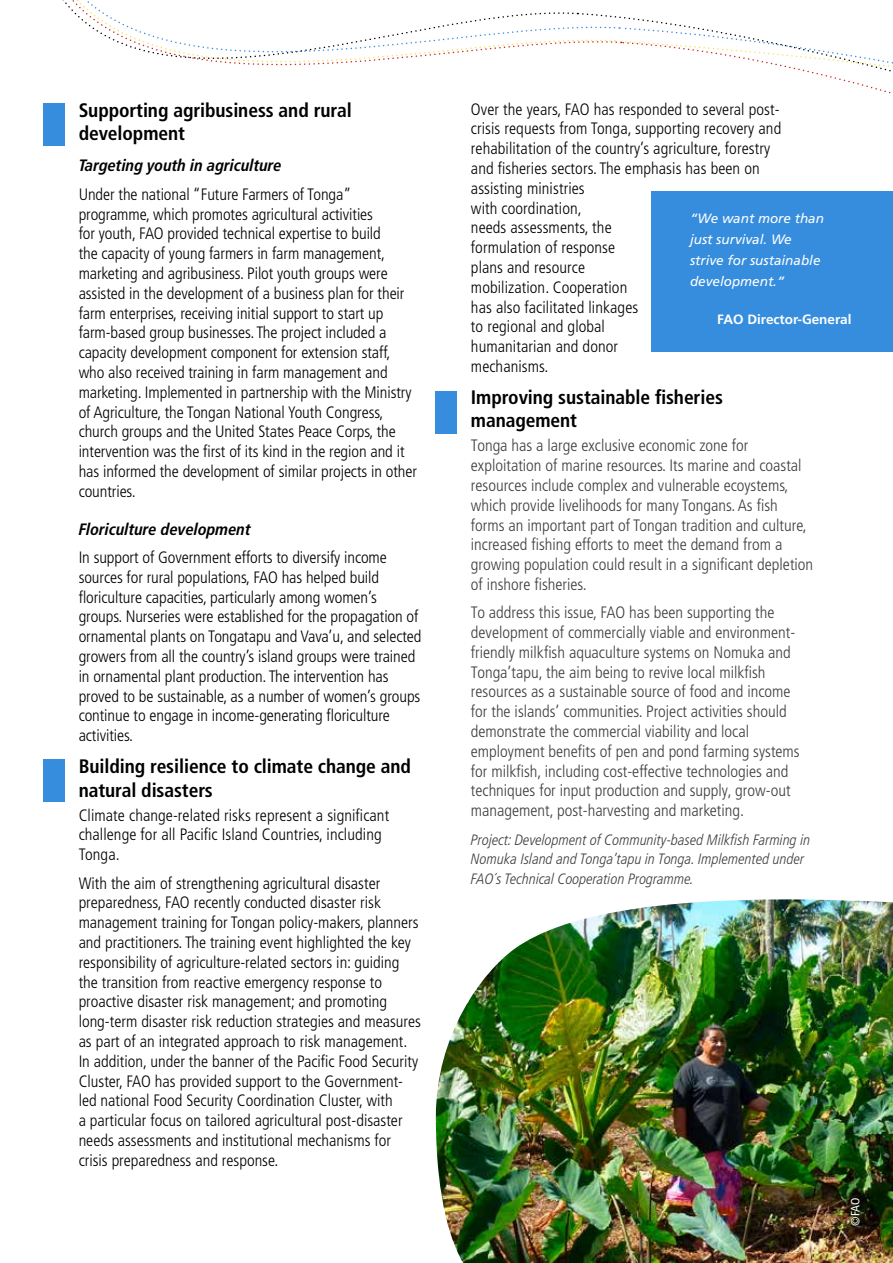
<style>
.page{position:relative;width:893px;height:1263px;background:#fff}
.page>*{position:absolute;margin:0;border:0;box-sizing:border-box;transform-origin:0 0}
.t1{font:700 condensed 19.5px/23.4px "Frutiger LT Pro";letter-spacing:-.005em;color:#000}
.t2{font:300 condensed 16.5px/19.8px "Frutiger LT Pro";letter-spacing:-.005em;color:#000}
.t3{font:300 condensed 16.5px/19.8px "Frutiger LT Pro";color:#3e3d40}
.t4{font:italic 700 condensed 16.5px "Frutiger LT Pro";letter-spacing:-.005em;color:#000}
.t5{font:italic 300 condensed 15px/19.8px "Frutiger LT Pro";color:#3e3d40}
.t6{font:italic 13.5px/21px "Frutiger LT Pro";color:#fcfeff}
.t7{font:700 13.5px "Frutiger LT Pro";color:#fcfeff}
.t8{font:condensed 12px "Frutiger LT Pro";color:#fff}
</style>
<div class="page">
<img style="left:436px;top:899px;width:457px;height:364px">
<div style="left:436px;top:391px;width:21px;height:43px;background:#368ddd"></div>
<div style="left:44px;top:103px;width:21px;height:43px;background:#368ddd"></div>
<div style="left:44px;top:759px;width:21px;height:42px;background:#368ddd"></div>
<svg style="left:62px;top:0;width:515px;height:66px"></svg>
<svg style="left:577px;top:12px;width:316px;height:82px"></svg>
<div style="left:652px;top:191px;width:241px;height:161px;background:#368ddd"></div>
<p class="t1" style="left:79px;top:98px;width:275px">Supporting agribusiness and rural development</p>
<p class="t4" style="left:79px;top:156px;width:205px">Targeting youth in agriculture</p>
<p class="t2" style="left:79px;top:184px;width:340px">Under the national “Future Farmers of Tonga” programme, which promotes agricultural activities<br>for youth, FAO provided technical expertise to build<br>the capacity of young farmers in farm management, marketing and agribusiness. Pilot youth groups were assisted in the development of a business plan for their farm enterprises, receiving initial support to start up farm-based group businesses. The project included a capacity development component for extension staff, who also received training in farm management and marketing. Implemented in partnership with the Ministry of Agriculture, the Tongan National Youth Congress, church groups and the United States Peace Corps, the intervention was the first of its kind in the region and it has informed the development of similar projects in other countries.</p>
<p class="t4" style="left:79px;top:519px;width:174px">Floriculture development</p>
<p class="t2" style="left:79px;top:548px;width:344px">In support of Government efforts to diversify income sources for rural populations, FAO has helped build floriculture capacities, particularly among women’s groups. Nurseries were established for the propagation of ornamental plants on Tongatapu and Vava’u, and selected growers from all the country’s island groups were trained in ornamental plant production. The intervention has proved to be sustainable, as a number of women’s groups continue to engage in income-generating floriculture activities.</p>
<p class="t1" style="left:79px;top:755px;width:334px">Building resilience to climate change and natural disasters</p>
<p class="t2" style="left:79px;top:805px;width:312px">Climate change-related risks represent a significant challenge for all Pacific Island Countries, including<br>Tonga.</p>
<p class="t2" style="left:79px;top:873px;width:344px">With the aim of strengthening agricultural disaster preparedness, FAO recently conducted disaster risk management training for Tongan policy-makers, planners and practitioners. The training event highlighted the key responsibility of agriculture-related sectors in: guiding the transition from reactive emergency response to proactive disaster risk management; and promoting long-term disaster risk reduction strategies and measures as part of an integrated approach to risk management.<br>In addition, under the banner of the Pacific Food Security Cluster, FAO has provided support to the Government&shy;led national Food Security Coordination Cluster, with<br>a particular focus on tailored agricultural post-disaster needs assessments and institutional mechanisms for crisis preparedness and response.</p>
<p class="t2" style="left:471px;top:99px;width:312px">Over the years, FAO has responded to several post&shy;crisis requests from Tonga, supporting recovery and rehabilitation of the country’s agriculture, forestry and fisheries sectors. The emphasis has been on assisting ministries<br>with coordination,<br>needs assessments, the<br>formulation of response<br>plans and resource<br>mobilization. Cooperation<br>has also facilitated linkages<br>to regional and global<br>humanitarian and donor<br>mechanisms.</p>
<p class="t1" style="left:471px;top:385px;width:254px">Improving sustainable fisheries management</p>
<p class="t3" style="left:471px;top:436px;width:344px">Tonga has a large exclusive economic zone for exploitation of marine resources. Its marine and coastal resources include complex and vulnerable ecoystems, which provide livelihoods for many Tongans. As fish forms an important part of Tongan tradition and culture, increased fishing efforts to meet the demand from a growing population could result in a significant depletion of inshore fisheries.</p>
<p class="t3" style="left:471px;top:603px;width:330px">To address this issue, FAO has been supporting the development of commercially viable and environment&shy;friendly milkfish aquaculture systems on Nomuka and Tonga’tapu, the aim being to revive local milkfish resources as a sustainable source of food and income for the islands’ communities. Project activities should demonstrate the commercial viability and local employment benefits of pen and pond farming systems for milkfish, including cost-effective technologies and techniques for input production and supply, grow-out management, post-harvesting and marketing.</p>
<p class="t5" style="left:471px;top:830px;width:341px">Project: Development of Community-based Milkfish Farming in<br>Nomuka Island and Tonga’tapu in Tonga. Implemented under<br>FAO´s Technical Cooperation Programme.</p>
<p class="t6" style="left:690px;top:208px;width:136px">“We want more than just survival. We strive for sustainable development.”</p>
<p class="t7" style="left:717px;top:312px;width:136px">FAO Director-General</p>
<p class="t8" style="left:848px;top:1226px;width:30px;rotate:-90deg">©FAO</p>
</div>
